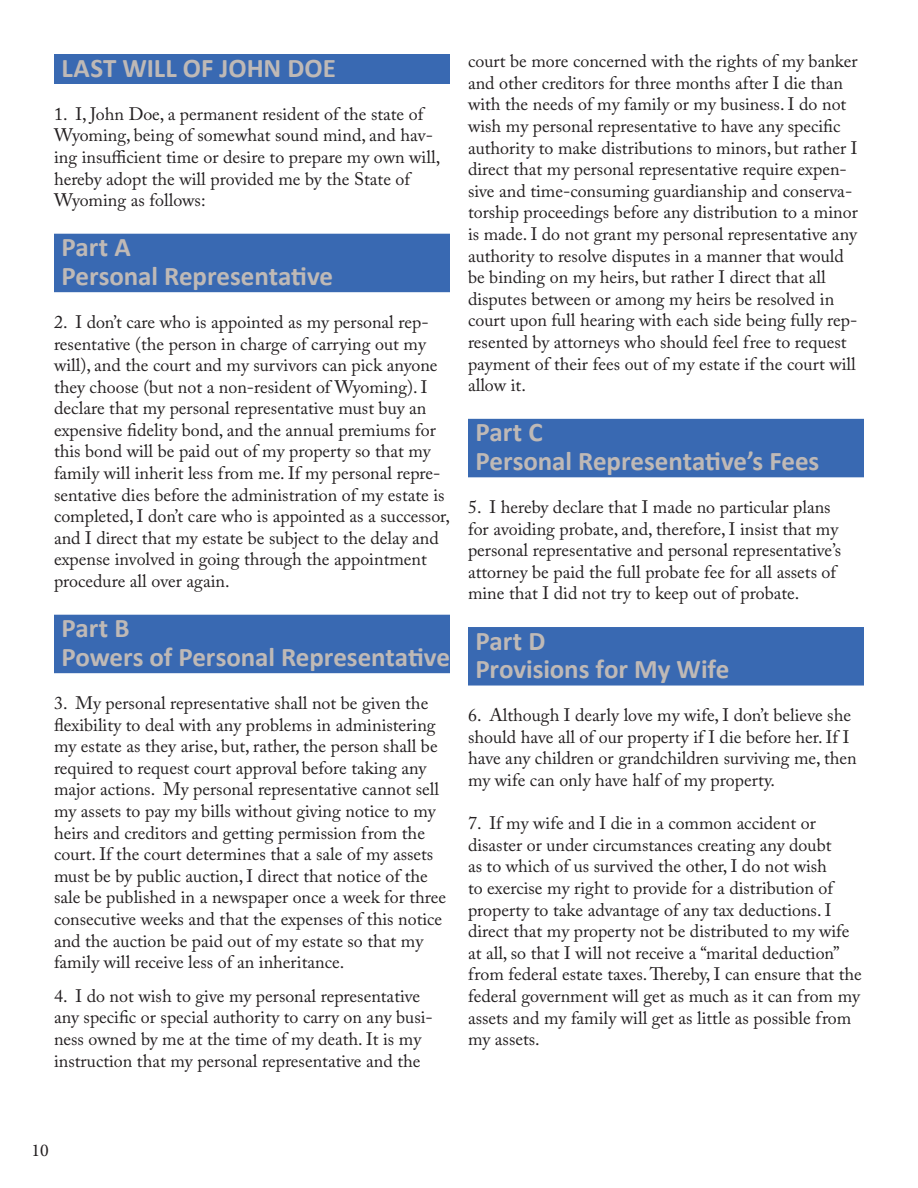
<style>
.page{position:relative;width:918px;height:1188px;background:#fff}
.page>*{position:absolute;margin:0;border:0;box-sizing:border-box;transform-origin:0 0}
.Headin3{font:700 27px/28.5px "Calibri";letter-spacing:-.005em;color:#bfb9b6}
.Heading2{font:700 27px "Calibri";color:#bfb9b6}
.Body{font:18px/21.6px "Adobe Caslon Pro";color:#231f20}
.t1{font:18px "Minion Pro";color:#231f20}
</style>
<div class="page">
<div style="left:54px;top:54px;width:396px;height:30px;background:#3969b2"></div>
<div style="left:54px;top:234px;width:396px;height:58px;background:#3969b2"></div>
<div style="left:54px;top:615px;width:396px;height:58px;background:#3969b2"></div>
<div style="left:468px;top:419px;width:396px;height:58px;background:#3969b2"></div>
<div style="left:468px;top:627px;width:396px;height:59px;background:#3969b2"></div>
<p class="Heading2" style="left:62px;top:50px;width:276px">LAST WILL OF JOHN DOE</p>
<p class="Body" style="left:54px;top:103px;width:388px">1. I, John Doe, a permanent resident of the state of Wyoming, being of somewhat sound mind, and hav&shy;ing insufficient time or desire to prepare my own will, hereby adopt the will provided me by the State of Wyoming as follows:</p>
<p class="Headin3" style="left:62px;top:233px;width:273px">Part A<br>Personal Representative</p>
<p class="Body" style="left:54px;top:311px;width:397px">2. I don’t care who is appointed as my personal rep&shy;resentative (the person in charge of carrying out my will), and the court and my survivors can pick anyone they choose (but not a non-resident of Wyoming). I declare that my personal representative must buy an expensive fidelity bond, and the annual premiums for this bond will be paid out of my property so that my family will inherit less from me. If my personal repre&shy;sentative dies before the administration of my estate is completed, I don’t care who is appointed as a successor, and I direct that my estate be subject to the delay and expense involved in going through the appointment procedure all over again.</p>
<p class="Headin3" style="left:62px;top:614px;width:390px">Part B<br>Powers of Personal Representative</p>
<p class="Body" style="left:54px;top:692px;width:394px">3. My personal representative shall not be given the flexibility to deal with any problems in administering my estate as they arise, but, rather, the person shall be required to request court approval before taking any major actions. My personal representative cannot sell my assets to pay my bills without giving notice to my heirs and creditors and getting permission from the court. If the court determines that a sale of my assets must be by public auction, I direct that notice of the sale be published in a newspaper once a week for three consecutive weeks and that the expenses of this notice and the auction be paid out of my estate so that my family will receive less of an inheritance.</p>
<p class="Body" style="left:54px;top:985px;width:380px">4. I do not wish to give my personal representative any specific or special authority to carry on any busi&shy;ness owned by me at the time of my death. It is my instruction that my personal representative and the</p>
<p class="Body" style="left:468px;top:50px;width:391px">court be more concerned with the rights of my banker and other creditors for three months after I die than with the needs of my family or my business. I do not wish my personal representative to have any specific authority to make distributions to minors, but rather I direct that my personal representative require expen&shy;sive and time-consuming guardianship and conserva&shy;torship proceedings before any distribution to a minor is made. I do not grant my personal representative any authority to resolve disputes in a manner that would be binding on my heirs, but rather I direct that all disputes between or among my heirs be resolved in court upon full hearing with each side being fully rep&shy;resented by attorneys who should feel free to request payment of their fees out of my estate if the court will allow it.</p>
<p class="Headin3" style="left:476px;top:418px;width:345px">Part C<br>Personal Representative’s Fees</p>
<p class="Body" style="left:468px;top:496px;width:375px">5. I hereby declare that I made no particular plans for avoiding probate, and, therefore, I insist that my personal representative and personal representative’s attorney be paid the full probate fee for all assets of mine that I did not try to keep out of probate.</p>
<p class="Headin3" style="left:476px;top:626px;width:256px">Part D<br>Provisions for My Wife</p>
<p class="Body" style="left:468px;top:704px;width:390px">6. Although I dearly love my wife, I don’t believe she should have all of our property if I die before her. If I have any children or grandchildren surviving me, then my wife can only have half of my property.</p>
<p class="Body" style="left:468px;top:812px;width:395px">7. If my wife and I die in a common accident or disaster or under circumstances creating any doubt<br>as to which of us survived the other, I do not wish<br>to exercise my right to provide for a distribution of property to take advantage of any tax deductions. I direct that my property not be distributed to my wife at all, so that I will not receive a “marital deduction” from federal estate taxes. Thereby, I can ensure that the federal government will get as much as it can from my assets and my family will get as little as possible from my assets.</p>
<p class="t1" style="left:32px;top:1138px;width:19px">10</p>
</div>
